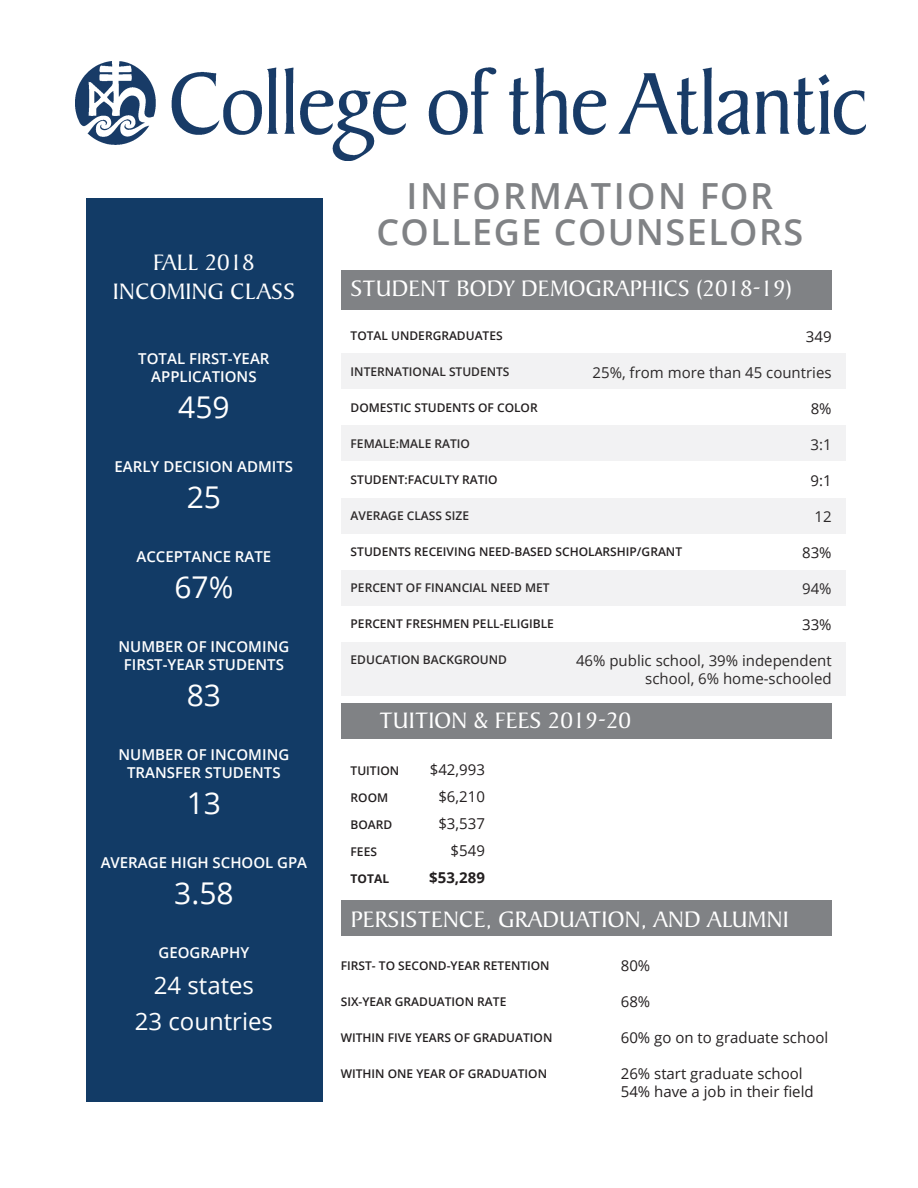
<style>
.page{position:relative;width:918px;height:1188px;background:#fff}
.page>*{position:absolute;margin:0;border:0;box-sizing:border-box;transform-origin:0 0}
.t1{font:600 36px/36px "Open Sans";letter-spacing:.04em;color:#808285;text-align:center}
.reverse_numbers{font:30px "Open Sans";color:#fff}
.reverse_title{font:24px "Baker Signet BT";letter-spacing:.01em;color:#fff}
.reverse_numbers-2{font:24px "Open Sans";color:#fff}
.numbers{font:15px/18px "Open Sans";color:#231f20;text-align:right}
.reverse_heading{font:600 15px "Open Sans";color:#fff}
.t2{font:700 15px "Open Sans";color:#231f20}
.heading{font:600 12px "Open Sans";color:#231f20}
.heading-2{font:700 12px "Open Sans";color:#231f20}
</style>
<div class="page">
<div style="left:341px;top:704px;width:491px;height:36px;background:#808285"></div>
<div style="left:86px;top:198px;width:237px;height:904px;background:#123b66"></div>
<div style="left:341px;top:270px;width:491px;height:40px;background:#808285"></div>
<div style="left:341px;top:900px;width:491px;height:36px;background:#808285"></div>
<div style="left:341px;top:425px;width:504px;height:36px;background:#f2f2f3"></div>
<div style="left:341px;top:353px;width:504px;height:36px;background:#f2f2f3"></div>
<div style="left:341px;top:498px;width:504px;height:36px;background:#f2f2f3"></div>
<div style="left:341px;top:570px;width:504px;height:36px;background:#f2f2f3"></div>
<div style="left:341px;top:642px;width:504px;height:54px;background:#f2f2f3"></div>
<img style="left:75px;top:61px;width:790px;height:99px">
<p class="reverse_title" style="left:153px;top:247px;width:103px">FALL 2018</p>
<p class="reverse_title" style="left:113px;top:276px;width:183px">INCOMING CLASS</p>
<p class="reverse_heading" style="left:138px;top:348px;width:133px">TOTAL FIRST-YEAR</p>
<p class="reverse_heading" style="left:151px;top:366px;width:107px">APPLICATIONS</p>
<p class="reverse_numbers" style="left:178px;top:387px;width:53px">459</p>
<p class="reverse_heading" style="left:115px;top:456px;width:180px">EARLY DECISION ADMITS</p>
<p class="reverse_numbers" style="left:187px;top:477px;width:36px">25</p>
<p class="reverse_heading" style="left:137px;top:546px;width:136px">ACCEPTANCE RATE</p>
<p class="reverse_numbers" style="left:174px;top:567px;width:61px">67%</p>
<p class="reverse_heading" style="left:118px;top:636px;width:172px">NUMBER OF INCOMING</p>
<p class="reverse_heading" style="left:124px;top:654px;width:162px">FIRST-YEAR STUDENTS</p>
<p class="reverse_numbers" style="left:187px;top:675px;width:36px">83</p>
<p class="reverse_heading" style="left:118px;top:744px;width:172px">NUMBER OF INCOMING</p>
<p class="reverse_heading" style="left:127px;top:762px;width:155px">TRANSFER STUDENTS</p>
<p class="reverse_numbers" style="left:187px;top:783px;width:36px">13</p>
<p class="reverse_heading" style="left:101px;top:852px;width:208px">AVERAGE HIGH SCHOOL GPA</p>
<p class="reverse_numbers" style="left:174px;top:873px;width:61px">3.58</p>
<p class="reverse_heading" style="left:159px;top:942px;width:92px">GEOGRAPHY</p>
<p class="reverse_numbers-2" style="left:154px;top:969px;width:102px">24 states</p>
<p class="reverse_numbers-2" style="left:135px;top:1005px;width:140px">23 countries</p>
<p class="t1" style="left:376px;top:177px;width:428px">INFORMATION FOR<br>COLLEGE COUNSELORS</p>
<p class="reverse_title" style="left:351px;top:273px;width:443px">STUDENT BODY DEMOGRAPHICS (2018-19)</p>
<p class="numbers" style="left:806px;top:327px;width:27px">349</p>
<p class="numbers" style="left:593px;top:363px;width:241px">25%, from more than 45 countries</p>
<p class="numbers" style="left:811px;top:399px;width:22px">8%</p>
<p class="numbers" style="left:810px;top:435px;width:23px">3:1</p>
<p class="numbers" style="left:810px;top:471px;width:23px">9:1</p>
<p class="numbers" style="left:814px;top:507px;width:19px">12</p>
<p class="numbers" style="left:802px;top:543px;width:31px">83%</p>
<p class="numbers" style="left:802px;top:579px;width:31px">94%</p>
<p class="numbers" style="left:802px;top:615px;width:31px">33%</p>
<p class="numbers" style="left:576px;top:651px;width:257px">46% public school, 39% independent school, 6% home-schooled</p>
<p class="heading" style="left:351px;top:327px;width:154px">TOTAL UNDERGRADUATES</p>
<p class="heading" style="left:351px;top:363px;width:160px">INTERNATIONAL STUDENTS</p>
<p class="heading" style="left:351px;top:399px;width:189px">DOMESTIC STUDENTS OF COLOR</p>
<p class="heading" style="left:351px;top:435px;width:121px">FEMALE:MALE RATIO</p>
<p class="heading" style="left:351px;top:471px;width:149px">STUDENT:FACULTY RATIO</p>
<p class="heading" style="left:351px;top:507px;width:120px">AVERAGE CLASS SIZE</p>
<p class="heading" style="left:351px;top:543px;width:333px">STUDENTS RECEIVING NEED-BASED SCHOLARSHIP/GRANT</p>
<p class="heading" style="left:351px;top:579px;width:201px">PERCENT OF FINANCIAL NEED MET</p>
<p class="heading" style="left:351px;top:615px;width:205px">PERCENT FRESHMEN PELL-ELIGIBLE</p>
<p class="heading" style="left:351px;top:651px;width:158px">EDUCATION BACKGROUND</p>
<p class="reverse_title" style="left:379px;top:704px;width:253px">TUITION &amp; FEES 2019-20</p>
<p class="heading" style="left:351px;top:762px;width:50px">TUITION</p>
<p class="heading" style="left:351px;top:789px;width:39px">ROOM</p>
<p class="heading" style="left:351px;top:816px;width:43px">BOARD</p>
<p class="heading" style="left:351px;top:843px;width:28px">FEES</p>
<p class="heading-2" style="left:351px;top:870px;width:40px">TOTAL</p>
<p class="numbers" style="left:430px;top:760px;width:57px">$42,993</p>
<p class="numbers" style="left:438px;top:787px;width:48px">$6,210</p>
<p class="numbers" style="left:438px;top:814px;width:48px">$3,537</p>
<p class="numbers" style="left:451px;top:841px;width:36px">$549</p>
<p class="t2" style="left:429px;top:867px;width:57px">$53,289</p>
<p class="reverse_title" style="left:351px;top:904px;width:440px">PERSISTENCE, GRADUATION, AND ALUMNI</p>
<p class="heading" style="left:341px;top:958px;width:210px">FIRST- TO SECOND-YEAR RETENTION</p>
<p class="heading" style="left:341px;top:994px;width:167px">SIX-YEAR GRADUATION RATE</p>
<p class="heading" style="left:341px;top:1030px;width:213px">WITHIN FIVE YEARS OF GRADUATION</p>
<p class="heading" style="left:341px;top:1066px;width:208px">WITHIN ONE YEAR OF GRADUATION</p>
<p class="numbers" style="left:621px;top:957px;width:31px">80%</p>
<p class="numbers" style="left:621px;top:993px;width:31px">68%</p>
<p class="numbers" style="left:621px;top:1029px;width:209px">60% go on to graduate school</p>
<p class="numbers" style="left:621px;top:1065px;width:183px">26% start graduate school</p>
<p class="numbers" style="left:621px;top:1083px;width:194px">54% have a job in their field</p>
</div>
